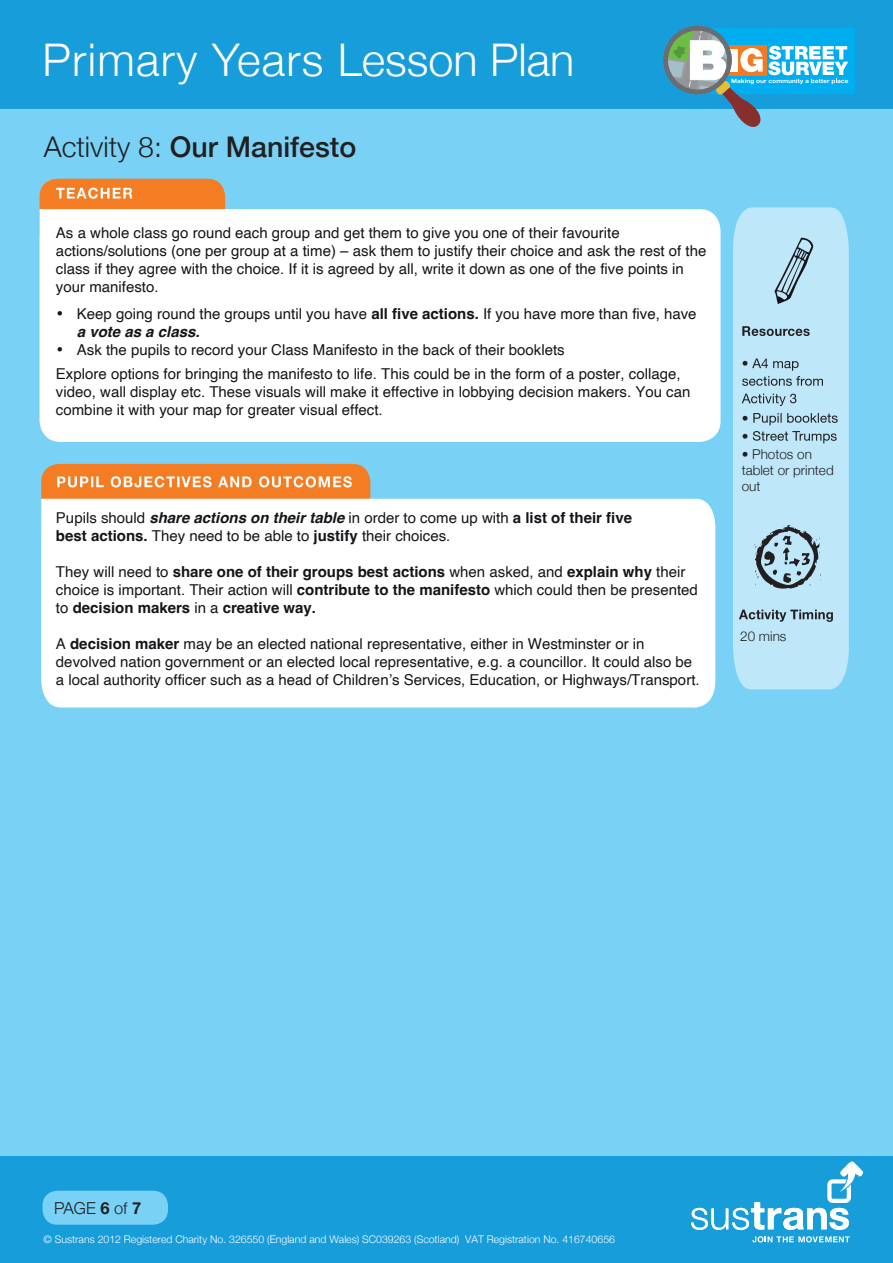
<style>
.page{position:relative;width:893px;height:1263px;background:#79d2f6}
.page>*{position:absolute;margin:0;border:0;box-sizing:border-box;transform-origin:0 0}
.t1{font:300 45px "Helvetica Neue";letter-spacing:.015em;color:#fff}
.t2{font:500 28.5px "Helvetica Neue";color:#231f20}
.t3{font:300 16.5px "Helvetica Neue";color:#231f20}
.t4{font:15px/18px "Helvetica";color:#171419}
.t5{font:15px "Symbol";color:#171419}
.t6{font:300 13.5px/16.2px "Helvetica Neue";color:#231f20}
.t7{font:300 10.5px "Helvetica Neue";color:#fff}
.s1{font-weight:300}
.s2{font-weight:700}
.s3{font-weight:700;font-style:italic}
</style>
<div class="page">
<div style="left:0;top:1156px;width:893px;height:107px;background:#179dd9"></div>
<div style="left:43px;top:1191px;width:125px;height:34px;background:#79d2f6;border-radius:15px"></div>
<svg style="left:752px;top:1236px;width:98px;height:6px"></svg>
<svg style="left:691px;top:1161px;width:172px;height:69px"></svg>
<div style="left:0;top:0;width:893px;height:108px;background:#179dd9"></div>
<div style="left:40px;top:179px;width:185px;height:73px;background:#f47d23;border-radius:18px"></div>
<div style="left:40px;top:209px;width:680px;height:233px;background:#fff"></div>
<svg style="left:56px;top:188px;width:76px;height:11px"></svg>
<div style="left:733px;top:207px;width:116px;height:482px;background:#bee7fa"></div>
<svg style="left:742px;top:326px;width:68px;height:10px"></svg>
<svg style="left:742px;top:358px;width:81px;height:28px;background:#a5c7d7"></svg>
<svg style="left:742px;top:394px;width:54px;height:12px"></svg>
<svg style="left:753px;top:413px;width:85px;height:12px"></svg>
<svg style="left:753px;top:431px;width:84px;height:12px"></svg>
<svg style="left:754px;top:525px;width:67px;height:64px;background:#91adbb"></svg>
<svg style="left:774px;top:238px;width:39px;height:66px;background:#9fbfd0"></svg>
<svg style="left:739px;top:610px;width:94px;height:12px"></svg>
<div style="left:41px;top:464px;width:329px;height:82px;background:#f47d23;border-radius:18px"></div>
<div style="left:41px;top:499px;width:674px;height:208px;background:#fff"></div>
<svg style="left:57px;top:476px;width:195px;height:11px"></svg>
<svg style="left:259px;top:476px;width:93px;height:11px"></svg>
<div style="left:695px;top:28px;width:160px;height:66px;background:#00aeef"></div>
<svg style="left:661px;top:26px;width:187px;height:101px"></svg>
<h1 class="t1" style="left:43px;top:24px;width:533px">Primary Years Lesson Plan</h1>
<h2 class="t2" style="left:44px;top:124px;width:314px"><span class="s1">Activity 8:</span> Our Manifesto</h2>
<p class="t4" style="left:56px;top:225px;width:652px">As a whole class go round each group and get them to give you one of their favourite actions/solutions (one per group at a time) – ask them to justify their choice and ask the rest of the class if they agree with the choice. If it is agreed by all, write it down as one of the five points in your manifesto.</p>
<p class="t5" style="left:56px;top:307px;width:8px">•</p>
<p class="t5" style="left:56px;top:343px;width:8px">•</p>
<p class="t4" style="left:77px;top:305px;width:621px">Keep going round the groups until you have <span class="s2">all five actions.</span> If you have more than five, have <span class="s3">a vote as a class.</span></p>
<p class="t4" style="left:77px;top:341px;width:489px">Ask the pupils to record your Class Manifesto in the back of their booklets</p>
<p class="t4" style="left:56px;top:366px;width:636px">Explore options for bringing the manifesto to life. This could be in the form of a poster, collage, video, wall display etc. These visuals will make it effective in lobbying decision makers. You can combine it with your map for greater visual effect.</p>
<p class="t4" style="left:56px;top:509px;width:578px">Pupils should <span class="s3">share actions on their table</span> in order to come up with <span class="s2">a list of their five best actions.</span> They need to be able to <span class="s2">justify</span> their choices.</p>
<p class="t4" style="left:56px;top:563px;width:643px">They will need to <span class="s2">share one of their groups best actions</span> when asked, and <span class="s2">explain why</span> their choice is important. Their action will <span class="s2">contribute to the manifesto</span> which could then be presented to <span class="s2">decision makers</span> in a <span class="s2">creative way.</span></p>
<p class="t4" style="left:56px;top:635px;width:645px">A <span class="s2">decision maker</span> may be an elected national representative, either in Westminster or in devolved nation government or an elected local representative, e.g. a councillor. It could also be a local authority officer such as a head of Children’s Services, Education, or Highways/Transport.</p>
<p class="t6" style="left:742px;top:354px;width:8px">•</p>
<p class="t6" style="left:742px;top:408px;width:8px;line-height:18px">• •</p>
<p class="t6" style="left:742px;top:445px;width:94px">• Photos on tablet or printed out</p>
<p class="t6" style="left:740px;top:627px;width:48px">20 mins</p>
<p class="t3" style="left:54px;top:1194px;width:89px">PAGE <span class="s2">6</span> of <span class="s2">7</span></p>
<p class="t7" style="left:44px;top:1231px;width:573px">© Sustrans 2012 Registered Charity No. 326550 (England and Wales) SC039263 (Scotland) VAT Registration No. 416740656</p>
</div>
